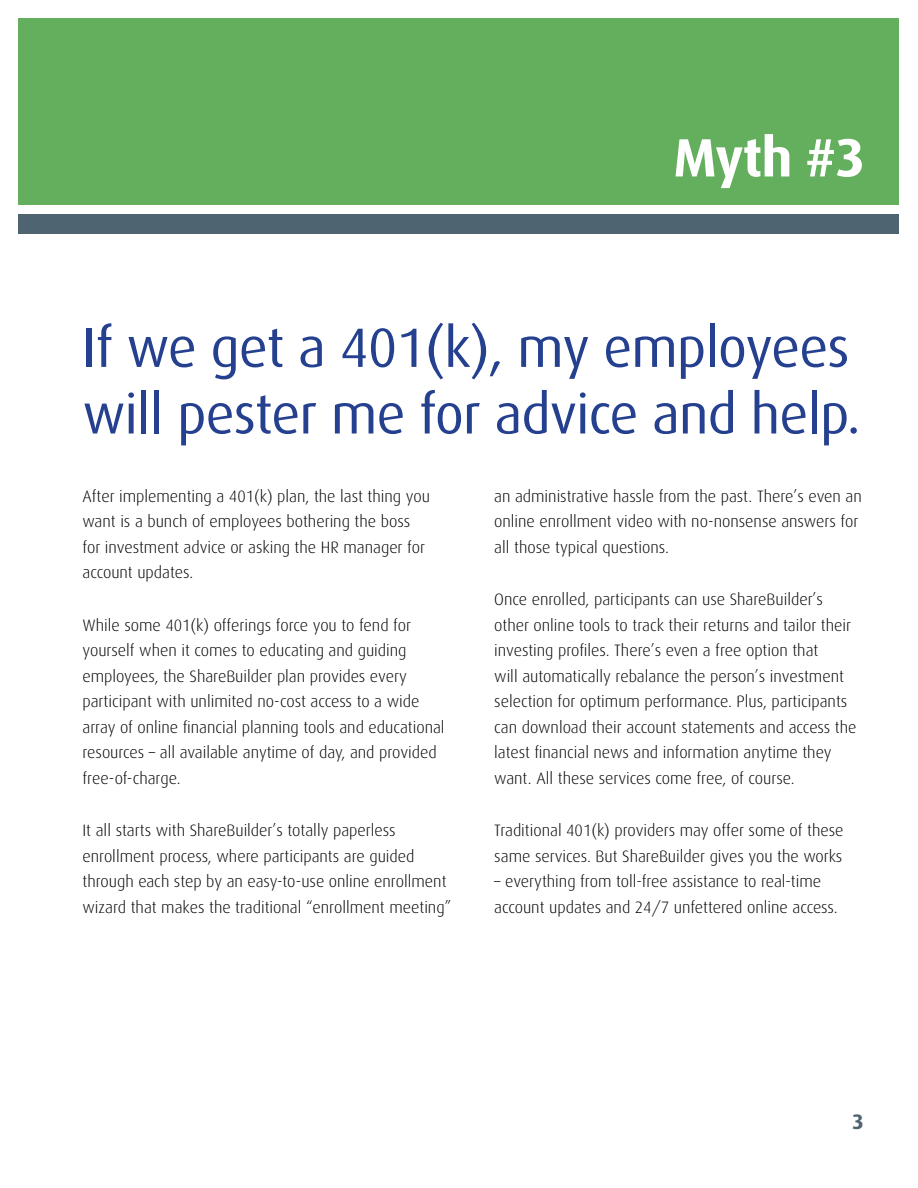
<style>
.page{position:relative;width:918px;height:1188px;background:#fff}
.page>*{position:absolute;margin:0;border:0;box-sizing:border-box;transform-origin:0 0}
.t1{font:55.5px/66.6px "Dax";letter-spacing:-.015em;color:#24408f}
.t2{font:700 54px "Dax";color:#fff}
.t3{font:300 16.5px/25.5px "Dax";color:#000}
</style>
<div class="page">
<div style="left:19px;top:18px;width:880px;height:187px;background:#63af5e"></div>
<div style="left:19px;top:214px;width:880px;height:20px;background:#4e6470"></div>
<h2 class="t2" style="left:673px;top:127px;width:188px">Myth #3</h2>
<h1 class="t1" style="left:82px;top:315px;width:780px">If we get a 401(k), my employees will pester me for advice and help.</h1>
<p class="t3" style="left:82px;top:484px;width:349px">After implementing a 401(k) plan, the last thing you want is a bunch of employees bothering the boss for investment advice or asking the HR manager for account updates.</p>
<p class="t3" style="left:82px;top:613px;width:364px">While some 401(k) offerings force you to fend for yourself when it comes to educating and guiding employees, the ShareBuilder plan provides every participant with unlimited no-cost access to a wide array of online financial planning tools and educational resources – all available anytime of day, and provided free-of-charge.</p>
<p class="t3" style="left:82px;top:818px;width:370px">It all starts with ShareBuilder’s totally paperless enrollment process, where participants are guided through each step by an easy-to-use online enrollment wizard that makes the traditional “enrollment meeting”</p>
<p class="t3" style="left:494px;top:484px;width:369px">an administrative hassle from the past. There’s even an online enrollment video with no-nonsense answers for all those typical questions.</p>
<p class="t3" style="left:494px;top:587px;width:364px">Once enrolled, participants can use ShareBuilder’s other online tools to track their returns and tailor their investing profiles. There’s even a free option that<br>will automatically rebalance the person’s investment selection for optimum performance. Plus, participants can download their account statements and access the latest financial news and information anytime they want. All these services come free, of course.</p>
<p class="t3" style="left:494px;top:818px;width:351px">Traditional 401(k) providers may offer some of these same services. But ShareBuilder gives you the works</p>
<p class="t3" style="left:494px;top:869px;width:345px">– everything from toll-free assistance to real-time account updates and 24/7 unfettered online access.</p>
</div>
